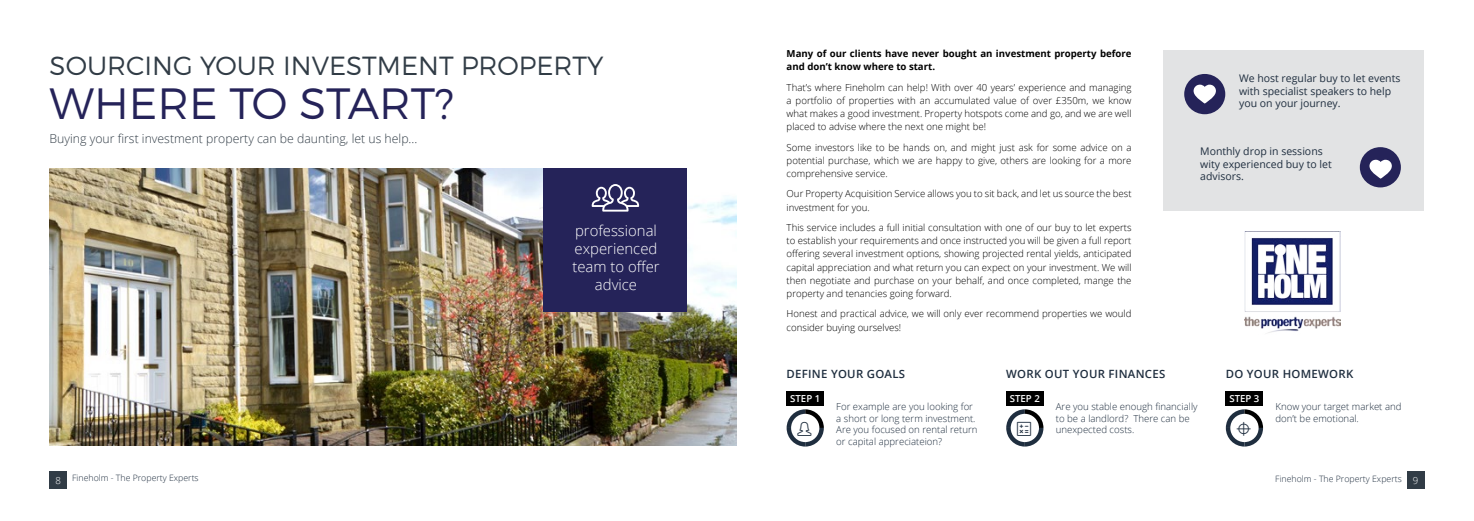
<style>
.page{position:relative;width:1474px;height:521px;background:#fff}
.page>*{position:absolute;margin:0;border:0;box-sizing:border-box;transform-origin:0 0}
.t1{font:300 43.75px "Montserrat";color:#252359}
.t2{font:300 26.25px "Montserrat";color:#313c46}
.t3{font:300 14.88px/17.8px "Open Sans";color:#fff;text-align:center}
.t4{font:300 12.25px "Open Sans";color:#313c46}
.t5{font:600 11.38px "Open Sans";letter-spacing:.025em;color:#1f2e3f}
.t6{font:10.5px/12.6px "Open Sans";color:#1f2e3f}
.t7{font:300 9.62px/13.1px "Open Sans";color:#000;text-align:justify}
.t8{font:300 9.62px/11.5px "Open Sans";color:#1f2e3f}
.t9{font:700 9.62px/13.1px "Open Sans";color:#000}
.t10{font:600 9.62px "Open Sans";color:#fff}
.t11{font:300 8.75px "Open Sans";color:#1f2e3f}
.s1{font-size:9.62px;color:#fff}
</style>
<div class="page">
<div style="left:50px;top:471px;width:17px;height:18px;background:#313c46"></div>
<div style="left:1406px;top:471px;width:18px;height:18px;background:#313c46"></div>
<img style="left:50px;top:168px;width:687px;height:277px">
<div style="left:543px;top:168px;width:144px;height:144px;background:#252359"></div>
<svg style="left:591px;top:184px;width:48px;height:28px"></svg>
<div style="left:1163px;top:50px;width:260px;height:161px;background:#e2e3e4"></div>
<div style="left:1184px;top:74px;width:41px;height:40px;background:#252359;border-radius:50%"></div>
<div style="left:1359px;top:147px;width:41px;height:40px;background:#252359;border-radius:50%"></div>
<svg style="left:1369px;top:160px;width:22px;height:19px"></svg>
<div style="left:786px;top:390px;width:37px;height:15px;background:#000"></div>
<div style="left:1225px;top:390px;width:37px;height:15px;background:#000"></div>
<div style="left:1006px;top:390px;width:37px;height:15px;background:#000"></div>
<svg style="left:1193px;top:85px;width:22px;height:19px"></svg>
<img style="left:1244px;top:232px;width:96px;height:101px">
<svg style="left:786px;top:409px;width:37px;height:37px"></svg>
<svg style="left:1225px;top:409px;width:37px;height:37px"></svg>
<svg style="left:1006px;top:409px;width:37px;height:37px"></svg>
<h2 class="t2" style="left:50px;top:50px;width:555px">SOURCING YOUR INVESTMENT PROPERTY</h2>
<h1 class="t1" style="left:50px;top:77px;width:406px">WHERE TO START?</h1>
<p class="t4" style="left:50px;top:130px;width:369px">Buying your first investment property can be daunting, let us help...</p>
<h3 class="t3" style="left:572px;top:222px;width:89px">professional experienced team to offer advice</h3>
<p class="t9" style="left:786px;top:47px;width:346px">Many of our clients have never bought an investment property before and don’t know where to start.</p>
<p class="t7" style="left:786px;top:80px;width:346px">That’s where Fineholm can help! With over 40 years’ experience and managing a portfolio of properties with an accumulated value of over £350m, we know what makes a good investment. Property hotspots come and go, and we are well placed to advise where the next one might be!</p>
<p class="t7" style="left:786px;top:140px;width:346px">Some investors like to be hands on, and might just ask for some advice on a potential purchase, which we are happy to give, others are looking for a more comprehensive service.</p>
<p class="t7" style="left:786px;top:187px;width:346px">Our Property Acquisition Service allows you to sit back, and let us source the best investment for you.</p>
<p class="t7" style="left:786px;top:221px;width:346px">This service includes a full initial consultation with one of our buy to let experts to establish your requirements and once instructed you will be given a full report offering several investment options, showing projected rental yields, anticipated capital appreciation and what return you can expect on your investment. We will then negotiate and purchase on your behalf, and once completed, mange the property and tenancies going forward.</p>
<p class="t7" style="left:786px;top:307px;width:346px">Honest and practical advice, we will only ever recommend properties we would consider buying ourselves!</p>
<p class="t5" style="left:786px;top:366px;width:120px">DEFINE YOUR GOALS</p>
<p class="t5" style="left:1006px;top:366px;width:160px">WORK OUT YOUR FINANCES</p>
<p class="t6" style="left:1238px;top:72px;width:163px">We host regular buy to let events with specialist speakers to help you on your journey.</p>
<p class="t6" style="left:1200px;top:145px;width:133px">Monthly drop in sessions wity experienced buy to let advisors.</p>
<p class="t5" style="left:1225px;top:366px;width:129px">DO YOUR HOMEWORK</p>
<p class="t10" style="left:790px;top:391px;width:32px">STEP 1</p>
<p class="t8" style="left:836px;top:401px;width:143px">For example are you looking for a short or long term investment.<br>Are you focused on rental return or capital appreciateion?</p>
<p class="t10" style="left:1009px;top:391px;width:32px">STEP 2</p>
<p class="t8" style="left:1055px;top:401px;width:143px">Are you stable enough financially to be a landlord? There can be unexpected costs.</p>
<p class="t10" style="left:1229px;top:391px;width:32px">STEP 3</p>
<p class="t8" style="left:1275px;top:401px;width:127px">Know your target market and don’t be emotional.</p>
<p class="t11" style="left:56px;top:472px;width:145px"><span class="s1">8</span> Fineholm - The Property Experts</p>
<p class="t11" style="left:1275px;top:473px;width:145px">Fineholm - The Property Experts <span class="s1">9</span></p>
</div>
